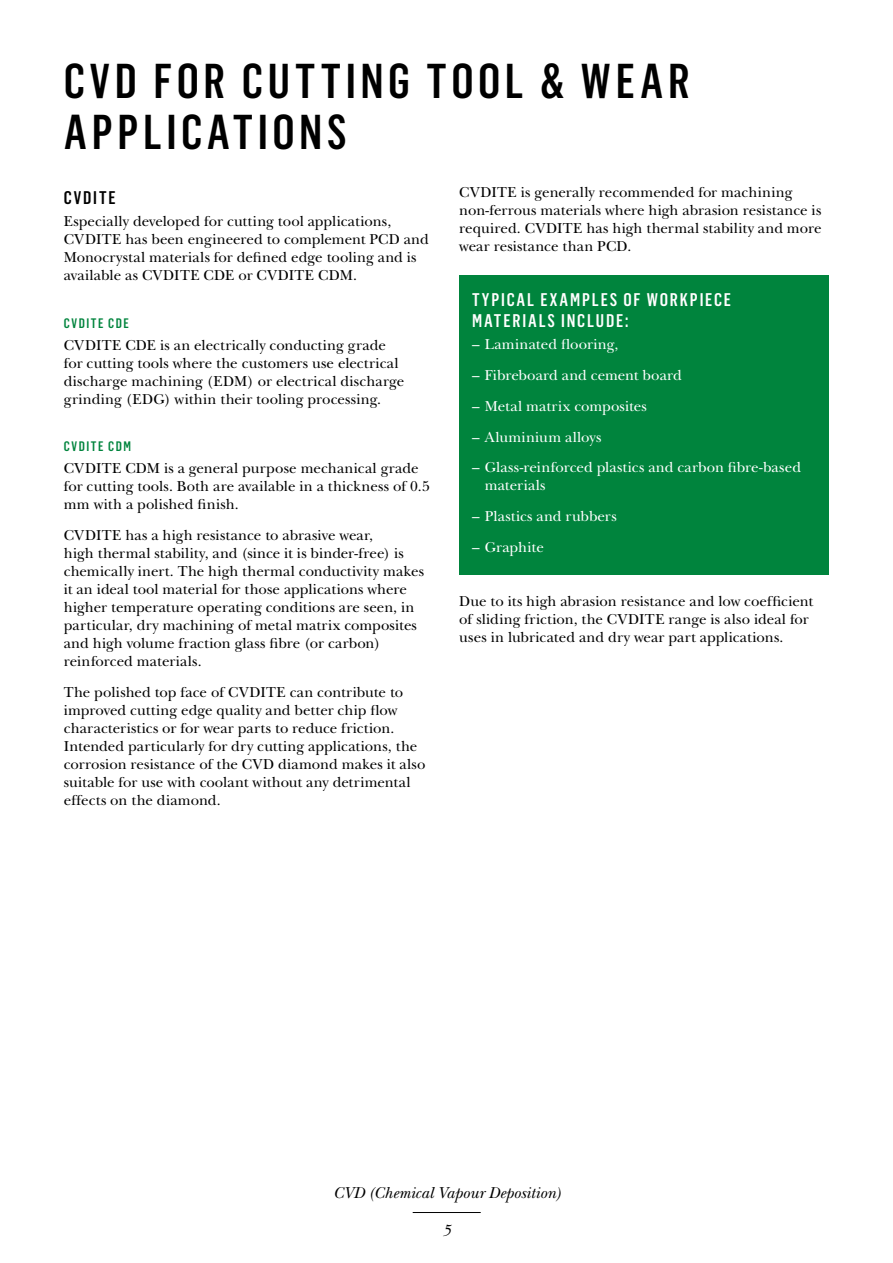
<style>
.page{position:relative;width:893px;height:1263px;background:#fff}
.page>*{position:absolute;margin:0;border:0;box-sizing:border-box;transform-origin:0 0}
.t1{font:500 48px/51px "Flama Condensed";letter-spacing:.095em;color:#000}
.t2{font:500 18px/21.6px "Flama Condensed";letter-spacing:.1em;color:#fff}
.t3{font:500 18px "Flama Condensed";letter-spacing:.105em;color:#000}
.t4{font:italic 16.5px "New Baskerville Std";letter-spacing:.005em;color:#000}
.t5{font:15px/18px "New Baskerville Std";letter-spacing:.005em;color:#000}
.t6{font:15px/18px "New Baskerville Std";letter-spacing:.01em;color:#fff}
.t7{font:500 13.5px "Flama Condensed";letter-spacing:.12em;color:#00843d}
</style>
<div class="page">
<hr style="left:413px;top:1212px;width:68px;height:1px;background:#000">
<div style="left:459px;top:276px;width:370px;height:299px;background:#00843d"></div>
<h1 class="t1" style="left:64px;top:54px;width:627px">CVD FOR CUTTING TOOL &amp; WEAR<br>APPLICATIONS</h1>
<p class="t3" style="left:64px;top:186px;width:53px">CVDITE</p>
<p class="t5" style="left:64px;top:213px;width:367px">Especially developed for cutting tool applications, CVDITE has been engineered to complement PCD and Monocrystal materials for defined edge tooling and is available as CVDITE CDE or CVDITE CDM.</p>
<p class="t7" style="left:64px;top:314px;width:66px">CVDITE CDE</p>
<p class="t5" style="left:64px;top:336px;width:342px">CVDITE CDE is an electrically conducting grade for cutting tools where the customers use electrical discharge machining (EDM) or electrical discharge grinding (EDG) within their tooling processing.</p>
<p class="t7" style="left:64px;top:438px;width:69px">CVDITE CDM</p>
<p class="t5" style="left:64px;top:459px;width:368px">CVDITE CDM is a general purpose mechanical grade for cutting tools. Both are available in a thickness of 0.5 mm with a polished finish.</p>
<p class="t5" style="left:64px;top:526px;width:362px">CVDITE has a high resistance to abrasive wear,<br>high thermal stability, and (since it is binder-free) is chemically inert. The high thermal conductivity makes it an ideal tool material for those applications where higher temperature operating conditions are seen, in particular, dry machining of metal matrix composites and high volume fraction glass fibre (or carbon) reinforced materials.</p>
<p class="t5" style="left:64px;top:683px;width:363px">The polished top face of CVDITE can contribute to improved cutting edge quality and better chip flow characteristics or for wear parts to reduce friction.<br>Intended particularly for dry cutting applications, the corrosion resistance of the CVD diamond makes it also suitable for use with coolant without any detrimental effects on the diamond.</p>
<p class="t5" style="left:459px;top:184px;width:364px">CVDITE is generally recommended for machining non-ferrous materials where high abrasion resistance is required. CVDITE has high thermal stability and more wear resistance than PCD.</p>
<p class="t2" style="left:472px;top:288px;width:261px">TYPICAL EXAMPLES OF WORKPIECE<br>MATERIALS INCLUDE:</p>
<p class="t6" style="left:472px;top:336px;width:148px">– Laminated flooring,</p>
<p class="t6" style="left:472px;top:366px;width:211px">– Fibreboard and cement board</p>
<p class="t6" style="left:472px;top:397px;width:177px">– Metal matrix composites</p>
<p class="t6" style="left:472px;top:428px;width:131px">– Aluminium alloys</p>
<p class="t6" style="left:485px;top:459px;width:318px;text-indent:-13px">– Glass-reinforced plastics and carbon fibre-based materials</p>
<p class="t6" style="left:472px;top:507px;width:146px">– Plastics and rubbers</p>
<p class="t6" style="left:472px;top:538px;width:73px">– Graphite</p>
<p class="t5" style="left:459px;top:592px;width:355px">Due to its high abrasion resistance and low coefficient of sliding friction, the CVDITE range is also ideal for uses in lubricated and dry wear part applications.</p>
<p class="t4" style="left:333px;top:1183px;width:229px">CVD (Chemical Vapour Deposition)</p>
<p class="t4" style="left:442px;top:1221px;width:10px">5</p>
</div>
